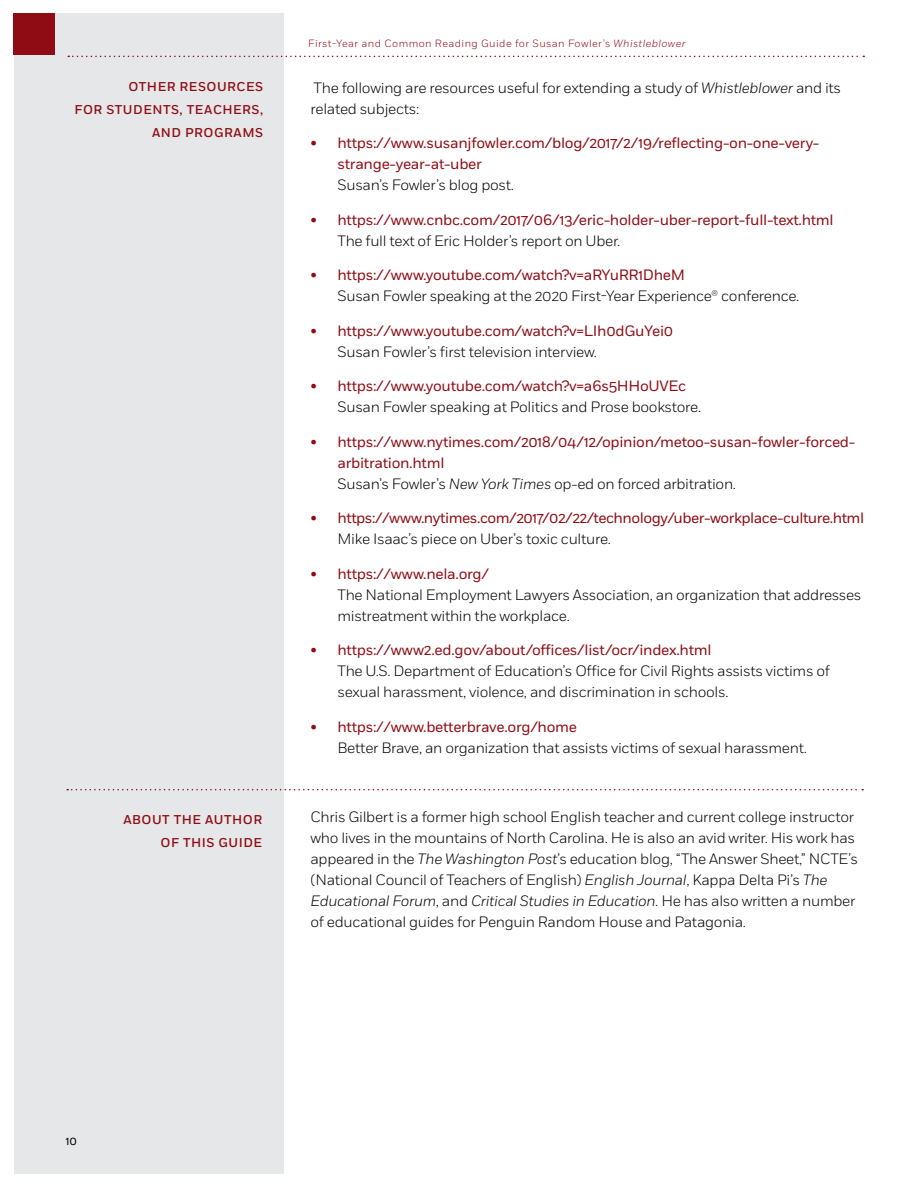
<style>
.page{position:relative;width:918px;height:1188px;background:#fff}
.page>*{position:absolute;margin:0;border:0;box-sizing:border-box;transform-origin:0 0}
.t1{font:300 15px/21px "Fort";letter-spacing:-.02em;color:#000}
.t2{font:15px/21px "Fort";letter-spacing:-.02em;color:#8f0c14}
.t3{font:500 12.75px/23.2px "Fort";letter-spacing:.04em;color:#8f0c14;text-align:right}
.t4{font:12px "Fort";color:#000}
.t5{font:300 10.5px "Fort";letter-spacing:.04em;color:#8f0c14}
.s1{font-style:italic}
.s2{font-weight:300;color:#000}
.s3{font-weight:300;font-style:italic;color:#000}
</style>
<div class="page">
<div style="left:14px;top:14px;width:270px;height:1160px;background:#e6e7e8"></div>
<div style="left:14px;top:14px;width:41px;height:41px;background:#8f0c14"></div>
<svg style="left:68px;top:56px;width:796px;height:1px"></svg>
<svg style="left:67px;top:789px;width:796px;height:1px"></svg>
<p class="t5" style="left:308px;top:37px;width:379px">First-Year and Common Reading Guide for Susan Fowler’s <span class="s1">Whistleblower</span></p>
<p class="t3" style="left:74px;top:75px;width:190px">OTHER RESOURCES<br>FOR STUDENTS, TEACHERS,<br>AND PROGRAMS</p>
<p class="t1" style="left:310px;top:77px;width:532px">The following are resources useful for extending a study of <span class="s1">Whistleblower</span> and its related subjects:</p>
<p class="t2" style="left:338px;top:133px;width:483px;text-indent:-27px">• https://www.susanjfowler.com/blog/2017/2/19/reflecting-on-one-very&shy;strange-year-at-uber</p>
<p class="t1" style="left:338px;top:174px;width:178px">Susan’s Fowler’s blog post.</p>
<p class="t2" style="left:310px;top:209px;width:525px">• https://www.cnbc.com/2017/06/13/eric-holder-uber-report-full-text.html</p>
<p class="t1" style="left:338px;top:230px;width:285px">The full text of Eric Holder’s report on Uber.</p>
<p class="t2" style="left:310px;top:265px;width:376px">• https://www.youtube.com/watch?v=aRYuRR1DheM</p>
<p class="t1" style="left:338px;top:285px;width:463px">Susan Fowler speaking at the 2020 First-Year Experience® conference.</p>
<p class="t2" style="left:310px;top:320px;width:364px">• https://www.youtube.com/watch?v=LIh0dGuYei0</p>
<p class="t1" style="left:338px;top:341px;width:261px">Susan Fowler’s first television interview.</p>
<p class="t2" style="left:310px;top:376px;width:377px">• https://www.youtube.com/watch?v=a6s5HHoUVEc</p>
<p class="t1" style="left:338px;top:396px;width:365px">Susan Fowler speaking at Politics and Prose bookstore.</p>
<p class="t2" style="left:338px;top:431px;width:519px;text-indent:-27px">• https://www.nytimes.com/2018/04/12/opinion/metoo-susan-fowler-forced&shy;arbitration.html<br><span class="s2">Susan’s Fowler’s</span> <span class="s3">New York Times</span> <span class="s2">op-ed on forced arbitration.</span></p>
<p class="t2" style="left:310px;top:508px;width:555px">• https://www.nytimes.com/2017/02/22/technology/uber-workplace-culture.html</p>
<p class="t1" style="left:338px;top:528px;width:275px">Mike Isaac’s piece on Uber’s toxic culture.</p>
<p class="t2" style="left:310px;top:563px;width:180px">• https://www.nela.org/</p>
<p class="t1" style="left:338px;top:584px;width:526px">The National Employment Lawyers Association, an organization that addresses mistreatment within the workplace.</p>
<p class="t2" style="left:310px;top:640px;width:403px">• https://www2.ed.gov/about/offices/list/ocr/index.html</p>
<p class="t1" style="left:338px;top:660px;width:494px">The U.S. Department of Education’s Office for Civil Rights assists victims of sexual harassment, violence, and discrimination in schools.</p>
<p class="t2" style="left:310px;top:716px;width:268px">• https://www.betterbrave.org/home</p>
<p class="t1" style="left:338px;top:737px;width:471px">Better Brave, an organization that assists victims of sexual harassment.</p>
<p class="t3" style="left:123px;top:808px;width:29px">ABOUT</p>
<p class="t3" style="left:174px;top:808px;width:10px">THE</p>
<p class="t3" style="left:161px;top:808px;width:93px;text-align:center">AUTHOR<br>OF THIS GUIDE</p>
<p class="t1" style="left:310px;top:806px;width:549px">Chris Gilbert is a former high school English teacher and current college instructor who lives in the mountains of North Carolina. He is also an avid writer. His work has appeared in the <span class="s1">The Washington Post</span>’s education blog, “The Answer Sheet,” NCTE’s (National Council of Teachers of English) <span class="s1">English Journal</span>, Kappa Delta Pi’s <span class="s1">The Educational Forum</span>, and <span class="s1">Critical Studies in Education</span>. He has also written a number of educational guides for Penguin Random House and Patagonia.</p>
<p class="t4" style="left:66px;top:1134px;width:13px">10</p>
</div>
